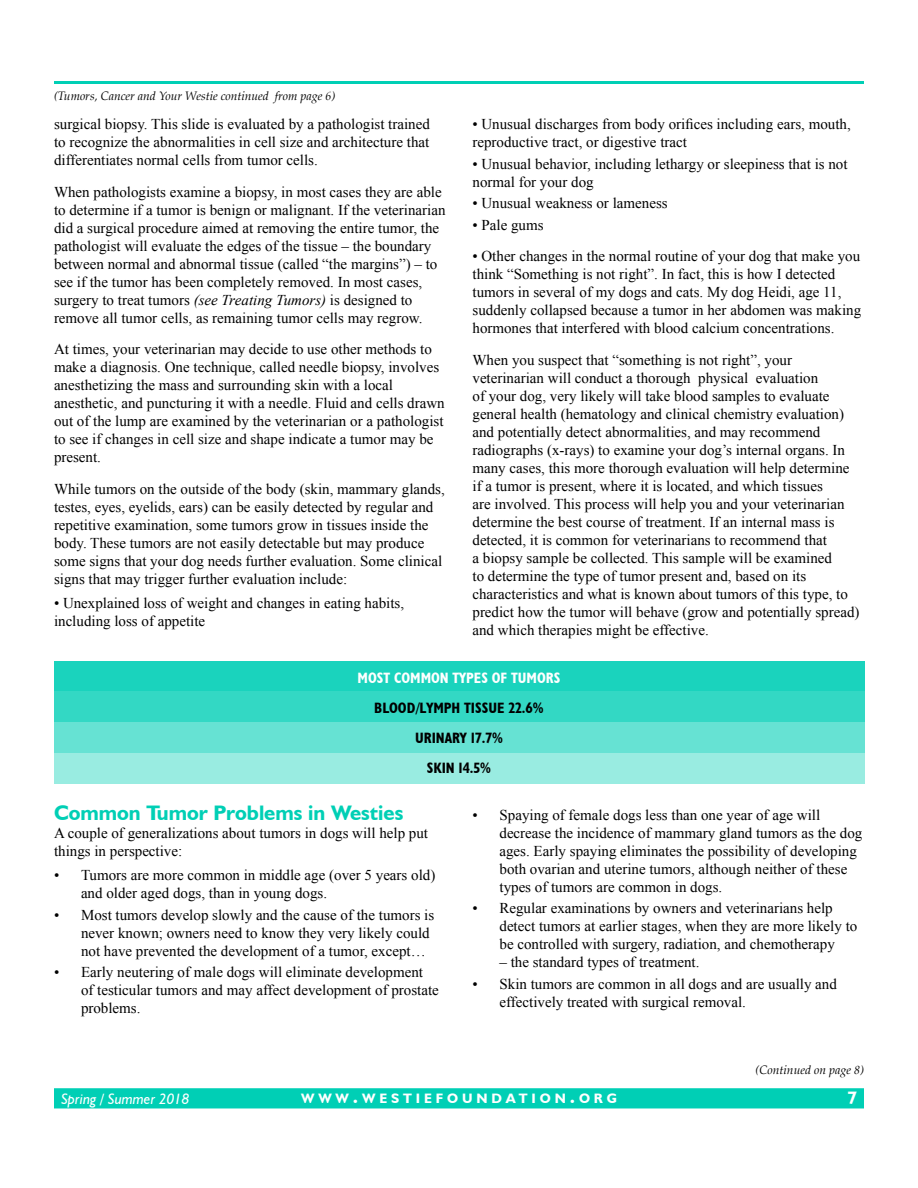
<style>
.page{position:relative;width:918px;height:1188px;background:#fff}
.page>*{position:absolute;margin:0;border:0;box-sizing:border-box;transform-origin:0 0}
.t1{font:700 21px "Humanist 521 BT";color:#00cfb5}
.t2{font:700 18px "Humanist 521 BT";color:#fff}
.t3{font:15px/18px "Times New Roman";color:#000}
.t4{font:700 condensed 15px/29.8px "Humanist 521 BT";color:#000;text-align:center}
.t5{font:700 condensed 15px "Humanist 521 BT";color:#fff}
.t6{font:italic 15px "Humanist 521 BT";color:#fff}
.t7{font:700 13.65px "Humanist 521 BT";letter-spacing:.285em;color:#fff}
.t8{font:italic 12px "Palatino";color:#000}
.s1{font-style:italic}
.s2{font-size:19.5px}
</style>
<div class="page">
<hr style="left:54px;top:81px;width:810px;height:3px;background:#00cfb5">
<div style="left:55px;top:1089px;width:808px;height:19px;background:#00cfb5"></div>
<div style="left:54px;top:1088px;width:810px;height:20px;border:2px solid #00cfb5"></div>
<div style="left:54px;top:661px;width:810px;height:31px;background:#1ad3bd"></div>
<div style="left:54px;top:692px;width:810px;height:30px;background:#33d8c4"></div>
<div style="left:54px;top:722px;width:810px;height:31px;background:#66e2d3"></div>
<div style="left:54px;top:753px;width:810px;height:30px;background:#99ece1"></div>
<p class="t8" style="left:54px;top:89px;width:283px">(Tumors, Cancer and Your Westie continued from page 6)</p>
<p class="t3" style="left:54px;top:115px;width:377px;text-align:justify">surgical biopsy. This slide is evaluated by a pathologist trained to recognize the abnormalities in cell size and architecture that differentiates normal cells from tumor cells.</p>
<p class="t3" style="left:54px;top:182px;width:393px">When pathologists examine a biopsy, in most cases they are able to determine if a tumor is benign or malignant. If the veterinarian did a surgical procedure aimed at removing the entire tumor, the pathologist will evaluate the edges of the tissue – the boundary between normal and abnormal tissue (called “the margins”) – to see if the tumor has been completely removed. In most cases, surgery to treat tumors <span class="s1">(see Treating Tumors)</span> is designed to remove all tumor cells, as remaining tumor cells may regrow.</p>
<p class="t3" style="left:54px;top:340px;width:392px">At times, your veterinarian may decide to use other methods to make a diagnosis. One technique, called needle biopsy, involves anesthetizing the mass and surrounding skin with a local anesthetic, and puncturing it with a needle. Fluid and cells drawn out of the lump are examined by the veterinarian or a pathologist to see if changes in cell size and shape indicate a tumor may be present.</p>
<p class="t3" style="left:54px;top:479px;width:392px">While tumors on the outside of the body (skin, mammary glands, testes, eyes, eyelids, ears) can be easily detected by regular and repetitive examination, some tumors grow in tissues inside the body. These tumors are not easily detectable but may produce some signs that your dog needs further evaluation. Some clinical signs that may trigger further evaluation include:</p>
<p class="t3" style="left:54px;top:594px;width:352px">• Unexplained loss of weight and changes in eating habits, including loss of appetite</p>
<p class="t3" style="left:472px;top:115px;width:380px">• Unusual discharges from body orifices including ears, mouth, reproductive tract, or digestive tract</p>
<p class="t3" style="left:472px;top:154px;width:377px">• Unusual behavior, including lethargy or sleepiness that is not normal for your dog</p>
<p class="t3" style="left:472px;top:194px;width:197px">• Unusual weakness or lameness</p>
<p class="t3" style="left:472px;top:215px;width:73px">• Pale gums</p>
<p class="t3" style="left:472px;top:247px;width:390px">• Other changes in the normal routine of your dog that make you think “Something is not right”. In fact, this is how I detected tumors in several of my dogs and cats. My dog Heidi, age 11, suddenly collapsed because a tumor in her abdomen was making hormones that interfered with blood calcium concentrations.</p>
<p class="t3" style="left:472px;top:350px;width:389px">When you suspect that “something is not right”, your veterinarian will conduct a thorough physical evaluation<br>of your dog, very likely will take blood samples to evaluate general health (hematology and clinical chemistry evaluation) and potentially detect abnormalities, and may recommend radiographs (x-rays) to examine your dog’s internal organs. In many cases, this more thorough evaluation will help determine if a tumor is present, where it is located, and which tissues<br>are involved. This process will help you and your veterinarian determine the best course of treatment. If an internal mass is detected, it is common for veterinarians to recommend that<br>a biopsy sample be collected. This sample will be examined<br>to determine the type of tumor present and, based on its characteristics and what is known about tumors of this type, to predict how the tumor will behave (grow and potentially spread) and which therapies might be effective.</p>
<p class="t5" style="left:358px;top:669px;width:204px">MOST COMMON TYPES OF TUMORS</p>
<p class="t4" style="left:374px;top:693px;width:171px">BLOOD/LYMPH TISSUE 22.6%<br>URINARY 17.7%<br>SKIN 14.5%</p>
<h1 class="t1" style="left:54px;top:799px;width:351px">Common Tumor Problems in Westies</h1>
<p class="t3" style="left:54px;top:823px;width:376px">A couple of generalizations about tumors in dogs will help put things in perspective:</p>
<p class="t3" style="left:81px;top:866px;width:356px;text-indent:-27px">• Tumors are more common in middle age (over 5 years old) and older aged dogs, than in young dogs.</p>
<p class="t3" style="left:81px;top:906px;width:355px;text-indent:-27px">• Most tumors develop slowly and the cause of the tumors is never known; owners need to know they very likely could not have prevented the development of a tumor, except…</p>
<p class="t3" style="left:81px;top:963px;width:359px;text-indent:-27px">• Early neutering of male dogs will eliminate development of testicular tumors and may affect development of prostate problems.</p>
<p class="t3" style="left:500px;top:805px;width:364px;text-indent:-27px">• Spaying of female dogs less than one year of age will decrease the incidence of mammary gland tumors as the dog ages. Early spaying eliminates the possibility of developing both ovarian and uterine tumors, although neither of these types of tumors are common in dogs.</p>
<p class="t3" style="left:500px;top:899px;width:359px;text-indent:-27px">• Regular examinations by owners and veterinarians help detect tumors at earlier stages, when they are more likely to be controlled with surgery, radiation, and chemotherapy</p>
<p class="t3" style="left:500px;top:953px;width:201px">– the standard types of treatment.</p>
<p class="t3" style="left:500px;top:975px;width:339px;text-indent:-27px">• Skin tumors are common in all dogs and are usually and effectively treated with surgical removal.</p>
<p class="t8" style="left:756px;top:1063px;width:110px">(Continued on page 8)</p>
<p class="t6" style="left:62px;top:1090px;width:129px">Spring / Summer 2018</p>
<p class="t7" style="left:301px;top:1090px;width:317px">WWW<span class="s2">.</span>WESTIEFOUNDATION<span class="s2">.</span>ORG</p>
<p class="t2" style="left:847px;top:1087px;width:11px">7</p>
</div>
